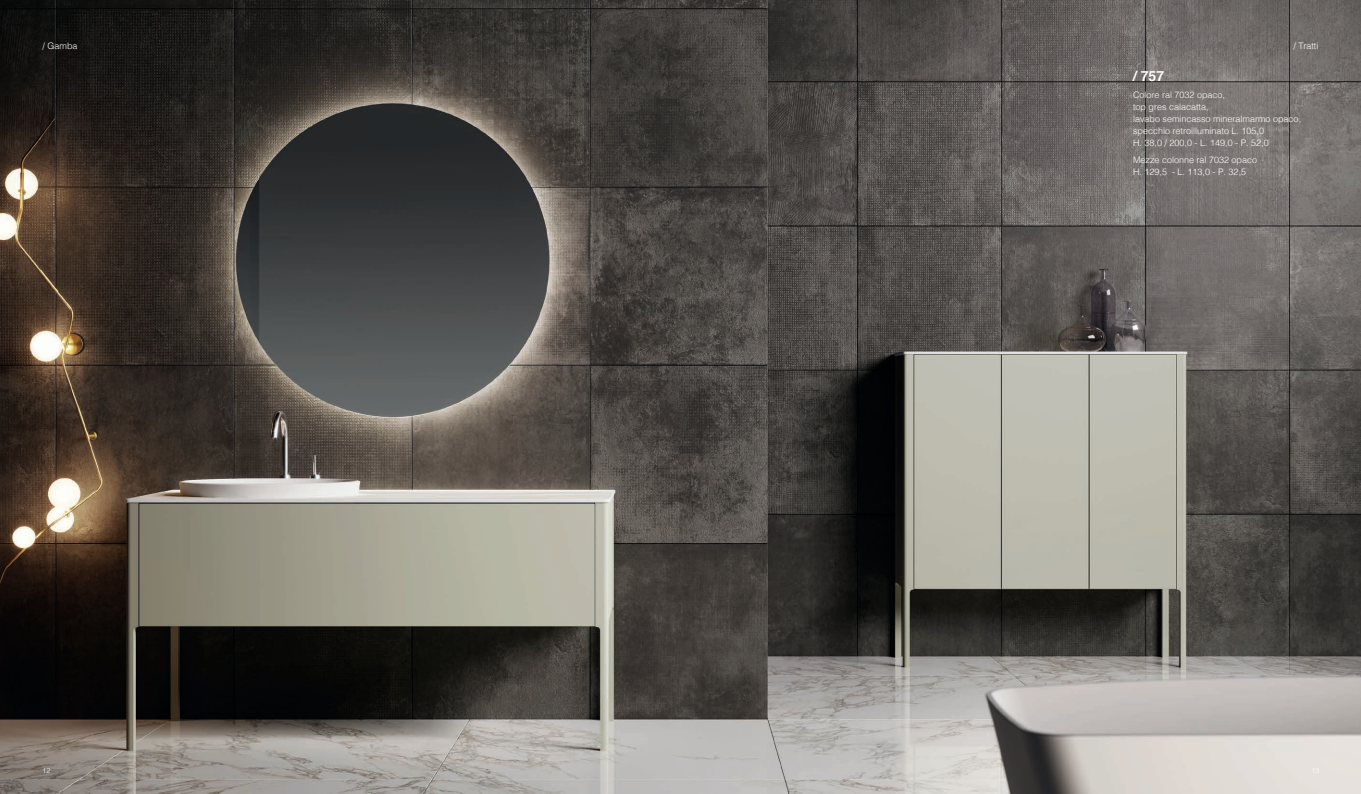
<style>
.page{position:relative;width:1361px;height:794px;background:#fff}
.page>*{position:absolute;margin:0;border:0;box-sizing:border-box;transform-origin:0 0}
.t1{font:700 14px "Helvetica";color:#fff}
.t2{font:300 9px/12px "Helvetica";color:#fff}
.t3{font:300 7px "Helvetica";color:#fff}
</style>
<div class="page">
<img style="left:0;top:0;width:1361px;height:794px">
<p class="t2" style="left:43px;top:39px;width:37px">/ Gamba</p>
<p class="t2" style="left:1293px;top:39px;width:27px">/ Tratti</p>
<h1 class="t1" style="left:1133px;top:65px;width:33px">/ 757</h1>
<p class="t2" style="left:1133px;top:89px;width:170px">Colore ral 7032 opaco,<br>top gres calacatta,<br>lavabo semincasso mineralmarmo opaco, specchio retroilluminato L. 105,0<br>H. 38,0 / 200,0 - L. 149,0 - P. 52,0</p>
<p class="t2" style="left:1133px;top:154px;width:126px">Mezze colonne ral 7032 opaco<br>H. 129,5 - L. 113,0 - P. 32,5</p>
<p class="t3" style="left:43px;top:764px;width:9px">12</p>
</div>
